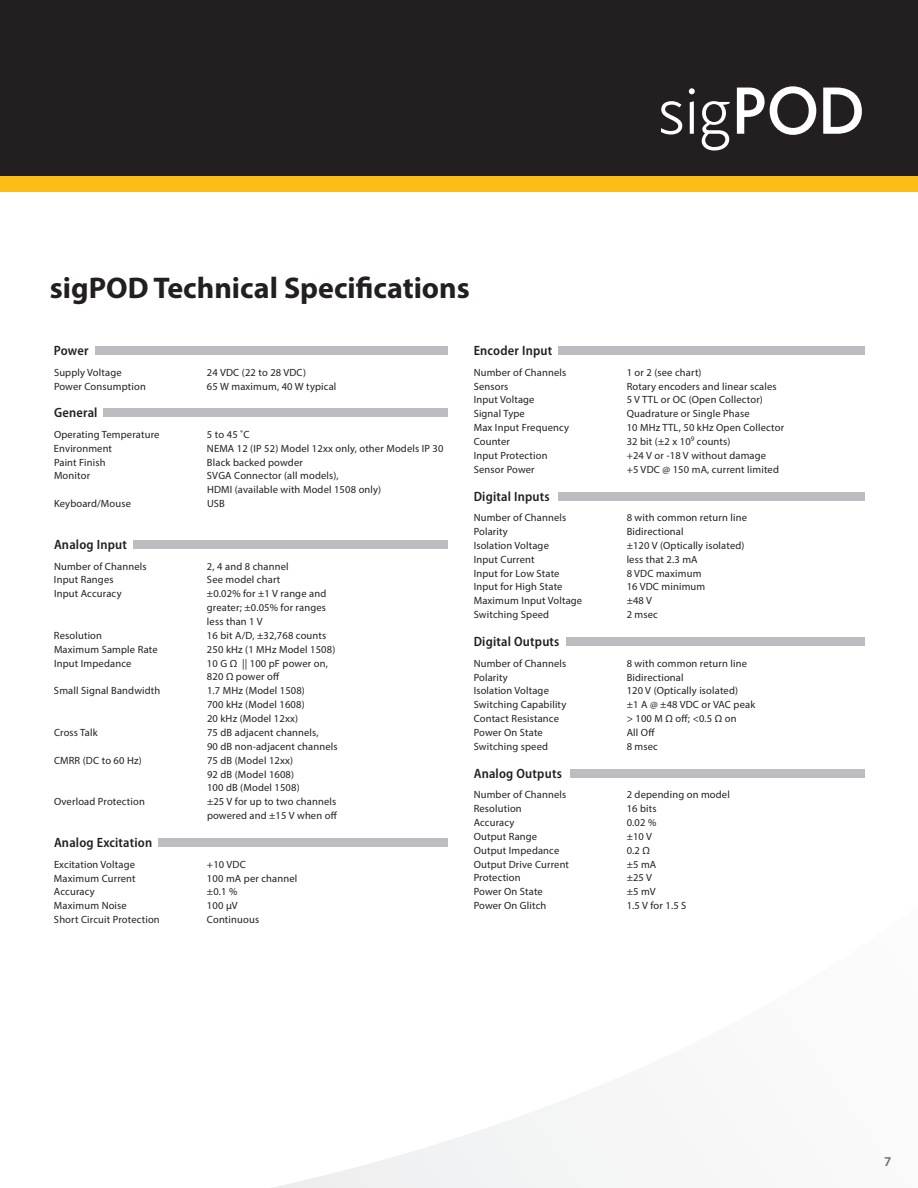
<style>
.page{position:relative;width:918px;height:1188px;background:#fff}
.page>*{position:absolute;margin:0;border:0;box-sizing:border-box;transform-origin:0 0}
.t1{font:700 30px "Myriad Pro";color:#231f20}
.t2{font:600 semi-condensed 13.5px "Myriad Pro";letter-spacing:.015em;color:#231f20}
.t3{font:600 13.5px "Myriad Pro";color:#6c6d70}
.t4{font:10.5px/13.8px "Myriad Pro";letter-spacing:.015em;color:#231f20}
</style>
<div class="page">
<svg style="left:272px;top:1100px;width:355px;height:88px"></svg>
<div style="left:558px;top:346px;width:307px;height:8px;background:#bcbdc0"></div>
<div style="left:558px;top:492px;width:307px;height:9px;background:#bcbdc0"></div>
<div style="left:566px;top:637px;width:299px;height:9px;background:#bcbdc0"></div>
<div style="left:570px;top:769px;width:295px;height:9px;background:#bcbdc0"></div>
<div style="left:95px;top:346px;width:353px;height:8px;background:#bcbdc0"></div>
<div style="left:104px;top:408px;width:344px;height:9px;background:#bcbdc0"></div>
<div style="left:0;top:175px;width:918px;height:17px;background:#fcbe16"></div>
<div style="left:0;top:0;width:918px;height:175px;background:#231f20"></div>
<svg style="left:661px;top:101px;width:21px;height:34px"></svg>
<svg style="left:689px;top:88px;width:6px;height:46px"></svg>
<svg style="left:702px;top:101px;width:28px;height:49px"></svg>
<svg style="left:737px;top:86px;width:79px;height:49px"></svg>
<svg style="left:823px;top:88px;width:39px;height:46px"></svg>
<div style="left:134px;top:541px;width:314px;height:8px;background:#bcbdc0"></div>
<div style="left:158px;top:838px;width:290px;height:9px;background:#bcbdc0"></div>
<h1 class="t1" style="left:50px;top:268px;width:421px">sigPOD Technical Specifications</h1>
<p class="t2" style="left:54px;top:342px;width:36px">Power</p>
<p class="t4" style="left:54px;top:365px;width:69px">Supply Voltage</p>
<p class="t4" style="left:207px;top:365px;width:101px">24 VDC (22 to 28 VDC)</p>
<p class="t4" style="left:54px;top:379px;width:93px">Power Consumption</p>
<p class="t4" style="left:207px;top:379px;width:131px">65 W maximum, 40 W typical</p>
<p class="t2" style="left:54px;top:404px;width:45px">General</p>
<p class="t4" style="left:54px;top:427px;width:107px">Operating Temperature</p>
<p class="t4" style="left:207px;top:427px;width:44px">5 to 45 ˚C</p>
<p class="t4" style="left:54px;top:441px;width:60px">Environment</p>
<p class="t4" style="left:207px;top:441px;width:238px">NEMA 12 (IP 52) Model 12xx only, other Models IP 30</p>
<p class="t4" style="left:54px;top:455px;width:53px">Paint Finish</p>
<p class="t4" style="left:207px;top:455px;width:97px">Black backed powder</p>
<p class="t4" style="left:54px;top:469px;width:38px">Monitor</p>
<p class="t4" style="left:207px;top:469px;width:176px">SVGA Connector (all models),<br>HDMI (available with Model 1508 only)</p>
<p class="t4" style="left:54px;top:497px;width:79px">Keyboard/Mouse</p>
<p class="t4" style="left:207px;top:497px;width:19px">USB</p>
<p class="t2" style="left:54px;top:536px;width:75px">Analog Input</p>
<p class="t4" style="left:54px;top:559px;width:94px">Number of Channels</p>
<p class="t4" style="left:207px;top:559px;width:83px">2, 4 and 8 channel</p>
<p class="t4" style="left:54px;top:573px;width:61px">Input Ranges</p>
<p class="t4" style="left:207px;top:573px;width:75px">See model chart</p>
<p class="t4" style="left:54px;top:587px;width:69px">Input Accuracy</p>
<p class="t4" style="left:207px;top:587px;width:121px;text-align:justify">±0.02% for ±1 V range and greater; ±0.05% for ranges less than 1 V</p>
<p class="t4" style="left:54px;top:628px;width:50px">Resolution</p>
<p class="t4" style="left:207px;top:628px;width:121px">16 bit A/D, ±32,768 counts</p>
<p class="t4" style="left:54px;top:642px;width:105px">Maximum Sample Rate</p>
<p class="t4" style="left:207px;top:642px;width:130px">250 kHz (1 MHz Model 1508)</p>
<p class="t4" style="left:54px;top:656px;width:79px">Input Impedance</p>
<p class="t4" style="left:207px;top:656px;width:122px">10 G Ω || 100 pF power on,<br>820 Ω power off</p>
<p class="t4" style="left:54px;top:684px;width:108px">Small Signal Bandwidth</p>
<p class="t4" style="left:207px;top:684px;width:99px;text-align:justify">1.7 MHz (Model 1508)<br>700 kHz (Model 1608)<br>20 kHz (Model 12xx)</p>
<p class="t4" style="left:54px;top:725px;width:45px">Cross Talk</p>
<p class="t4" style="left:207px;top:725px;width:132px">75 dB adjacent channels,<br>90 dB non-adjacent channels</p>
<p class="t4" style="left:54px;top:753px;width:89px">CMRR (DC to 60 Hz)</p>
<p class="t4" style="left:207px;top:753px;width:94px">75 dB (Model 12xx)<br>92 dB (Model 1608)<br>100 dB (Model 1508)</p>
<p class="t4" style="left:54px;top:795px;width:92px">Overload Protection</p>
<p class="t4" style="left:207px;top:795px;width:132px">±25 V for up to two channels powered and ±15 V when off</p>
<p class="t2" style="left:54px;top:834px;width:100px">Analog Excitation</p>
<p class="t4" style="left:54px;top:857px;width:82px">Excitation Voltage</p>
<p class="t4" style="left:207px;top:857px;width:40px">+10 VDC</p>
<p class="t4" style="left:54px;top:871px;width:83px">Maximum Current</p>
<p class="t4" style="left:207px;top:871px;width:92px">100 mA per channel</p>
<p class="t4" style="left:54px;top:885px;width:42px">Accuracy</p>
<p class="t4" style="left:207px;top:885px;width:32px">±0.1 %</p>
<p class="t4" style="left:54px;top:899px;width:74px">Maximum Noise</p>
<p class="t4" style="left:207px;top:899px;width:32px">100 µV</p>
<p class="t4" style="left:54px;top:913px;width:107px">Short Circuit Protection</p>
<p class="t4" style="left:207px;top:913px;width:54px">Continuous</p>
<p class="t2" style="left:474px;top:342px;width:80px">Encoder Input</p>
<p class="t4" style="left:474px;top:365px;width:94px">Number of Channels</p>
<p class="t4" style="left:627px;top:365px;width:76px">1 or 2 (see chart)</p>
<p class="t4" style="left:474px;top:379px;width:36px">Sensors</p>
<p class="t4" style="left:627px;top:379px;width:151px">Rotary encoders and linear scales</p>
<p class="t4" style="left:474px;top:393px;width:62px">Input Voltage</p>
<p class="t4" style="left:627px;top:393px;width:138px">5 V TTL or OC (Open Collector)</p>
<p class="t4" style="left:474px;top:407px;width:53px">Signal Type</p>
<p class="t4" style="left:627px;top:407px;width:125px">Quadrature or Single Phase</p>
<p class="t4" style="left:474px;top:421px;width:97px">Max Input Frequency</p>
<p class="t4" style="left:627px;top:421px;width:159px">10 MHz TTL, 50 kHz Open Collector</p>
<p class="t4" style="left:474px;top:434px;width:38px">Counter</p>
<p class="t4" style="left:627px;top:434px;width:105px">32 bit (±2 x 10<sup>9</sup> counts)</p>
<p class="t4" style="left:474px;top:448px;width:75px">Input Protection</p>
<p class="t4" style="left:627px;top:448px;width:141px">+24 V or -18 V without damage</p>
<p class="t4" style="left:474px;top:462px;width:62px">Sensor Power</p>
<p class="t4" style="left:627px;top:462px;width:154px">+5 VDC @ 150 mA, current limited</p>
<p class="t2" style="left:474px;top:488px;width:78px">Digital Inputs</p>
<p class="t4" style="left:474px;top:511px;width:94px">Number of Channels</p>
<p class="t4" style="left:627px;top:511px;width:122px">8 with common return line</p>
<p class="t4" style="left:474px;top:524px;width:36px">Polarity</p>
<p class="t4" style="left:627px;top:524px;width:58px">Bidirectional</p>
<p class="t4" style="left:474px;top:538px;width:77px">Isolation Voltage</p>
<p class="t4" style="left:627px;top:538px;width:119px">±120 V (Optically isolated)</p>
<p class="t4" style="left:474px;top:552px;width:62px">Input Current</p>
<p class="t4" style="left:627px;top:552px;width:73px">less that 2.3 mA</p>
<p class="t4" style="left:474px;top:566px;width:87px">Input for Low State</p>
<p class="t4" style="left:627px;top:566px;width:76px">8 VDC maximum</p>
<p class="t4" style="left:474px;top:580px;width:90px">Input for High State</p>
<p class="t4" style="left:627px;top:580px;width:80px">16 VDC minimum</p>
<p class="t4" style="left:474px;top:594px;width:110px">Maximum Input Voltage</p>
<p class="t4" style="left:627px;top:594px;width:27px">±48 V</p>
<p class="t4" style="left:474px;top:608px;width:77px">Switching Speed</p>
<p class="t4" style="left:627px;top:608px;width:33px">2 msec</p>
<p class="t2" style="left:474px;top:633px;width:87px">Digital Outputs</p>
<p class="t4" style="left:474px;top:656px;width:94px">Number of Channels</p>
<p class="t4" style="left:627px;top:656px;width:122px">8 with common return line</p>
<p class="t4" style="left:474px;top:670px;width:36px">Polarity</p>
<p class="t4" style="left:627px;top:670px;width:58px">Bidirectional</p>
<p class="t4" style="left:474px;top:684px;width:77px">Isolation Voltage</p>
<p class="t4" style="left:627px;top:684px;width:113px">120 V (Optically isolated)</p>
<p class="t4" style="left:474px;top:698px;width:94px">Switching Capability</p>
<p class="t4" style="left:627px;top:698px;width:130px">±1 A @ ±48 VDC or VAC peak</p>
<p class="t4" style="left:474px;top:712px;width:87px">Contact Resistance</p>
<p class="t4" style="left:627px;top:712px;width:111px">&gt; 100 M Ω off; &lt;0.5 Ω on</p>
<p class="t4" style="left:474px;top:725px;width:71px">Power On State</p>
<p class="t4" style="left:627px;top:725px;width:30px">All Off</p>
<p class="t4" style="left:474px;top:739px;width:76px">Switching speed</p>
<p class="t4" style="left:627px;top:739px;width:33px">8 msec</p>
<p class="t2" style="left:474px;top:765px;width:90px">Analog Outputs</p>
<p class="t4" style="left:474px;top:788px;width:94px">Number of Channels</p>
<p class="t4" style="left:627px;top:788px;width:105px">2 depending on model</p>
<p class="t4" style="left:474px;top:802px;width:50px">Resolution</p>
<p class="t4" style="left:627px;top:802px;width:32px">16 bits</p>
<p class="t4" style="left:474px;top:815px;width:42px">Accuracy</p>
<p class="t4" style="left:627px;top:815px;width:31px">0.02 %</p>
<p class="t4" style="left:474px;top:829px;width:65px">Output Range</p>
<p class="t4" style="left:627px;top:829px;width:27px">±10 V</p>
<p class="t4" style="left:474px;top:843px;width:87px">Output Impedance</p>
<p class="t4" style="left:627px;top:843px;width:25px">0.2 Ω</p>
<p class="t4" style="left:474px;top:857px;width:97px">Output Drive Current</p>
<p class="t4" style="left:627px;top:857px;width:31px">±5 mA</p>
<p class="t4" style="left:474px;top:871px;width:48px">Protection</p>
<p class="t4" style="left:627px;top:871px;width:27px">±25 V</p>
<p class="t4" style="left:474px;top:885px;width:71px">Power On State</p>
<p class="t4" style="left:627px;top:885px;width:31px">±5 mV</p>
<p class="t4" style="left:474px;top:899px;width:74px">Power On Glitch</p>
<p class="t4" style="left:627px;top:899px;width:61px">1.5 V for 1.5 S</p>
<p class="t3" style="left:884px;top:1153px;width:9px">7</p>
</div>
